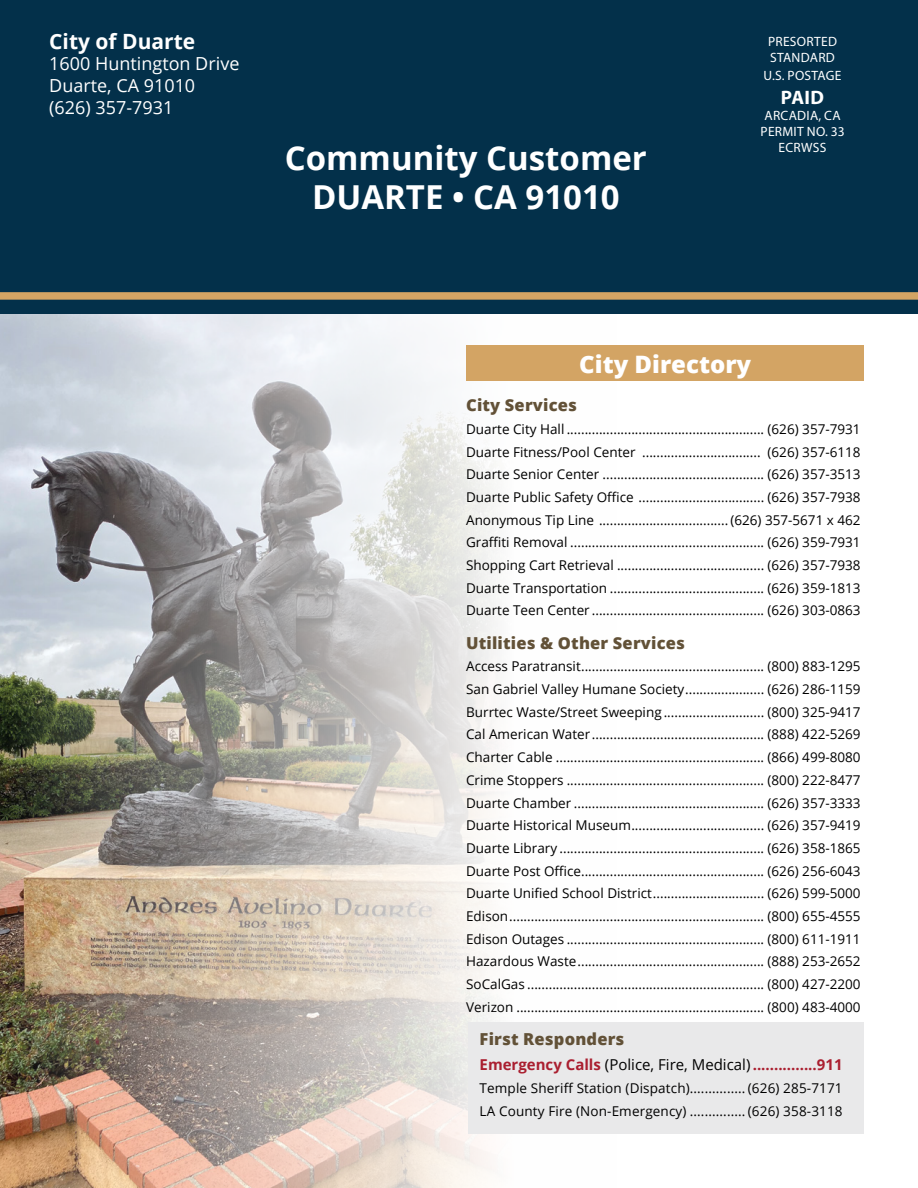
<style>
.page{position:relative;width:918px;height:1188px;background:#fff}
.page>*{position:absolute;margin:0;border:0;box-sizing:border-box;transform-origin:0 0}
.t1{font:700 33px/39.6px "Open Sans";color:#fff;text-align:center}
.t2{font:800 24px "Open Sans";color:#fff}
.t3{font:700 21px "Open Sans";color:#fff}
.t4{font:700 19.5px "Myriad Pro";color:#fff}
.t5{font:18px/21.6px "Open Sans";color:#fff}
.City_Directory_Title{font:800 16.5px "Open Sans";letter-spacing:.01em;color:#625137}
.Directory_Leader_Lin{font:700 15px "Open Sans";color:#aa1f30}
.Directory_Leader_Lin-2{font:13.5px "Open Sans";color:#000}
.Front_Matter_Body{font:13.5px "Open Sans";letter-spacing:.01em;color:#000}
.t6{font:13.5px/16.2px "Myriad Pro";letter-spacing:.02em;color:#fff}
.s1{font-weight:400;color:#000}
</style>
<div class="page">
<img style="left:0;top:313px;width:616px;height:875px">
<div style="left:468px;top:1022px;width:396px;height:112px;background:#e9e9ea"></div>
<div style="left:0;top:0;width:918px;height:313px;background:#03304a"></div>
<div style="left:0;top:292px;width:918px;height:8px;background:#d3a464"></div>
<div style="left:467px;top:346px;width:397px;height:35px;background:#d3a464"></div>
<h3 class="t3" style="left:49px;top:26px;width:147px">City of Duarte</h3>
<h3 class="t5" style="left:49px;top:53px;width:192px">1600 Huntington Drive<br>Duarte, CA 91010 (626) 357-7931</h3>
<h1 class="t1" style="left:285px;top:137px;width:364px">Community Customer<br>DUARTE • CA 91010</h1>
<p class="t6" style="left:768px;top:33px;width:70px">PRESORTED<br>STANDARD</p>
<p class="t6" style="left:764px;top:68px;width:79px">U.S. POSTAGE</p>
<h3 class="t4" style="left:781px;top:85px;width:45px">PAID</h3>
<p class="t6" style="left:761px;top:107px;width:85px;text-align:center">ARCADIA, CA<br>PERMIT NO. 33<br>ECRWSS</p>
<p class="t2" style="left:579px;top:346px;width:173px">City Directory</p>
<p class="City_Directory_Title" style="left:466px;top:393px;width:112px">City Services</p>
<p class="Directory_Leader_Lin-2" style="left:466px;top:420px;width:396px">Duarte City Hall ....................................................... (626) 357-7931</p>
<p class="Directory_Leader_Lin-2" style="left:466px;top:443px;width:396px">Duarte Fitness/Pool Center ................................. (626) 357-6118</p>
<p class="Directory_Leader_Lin-2" style="left:466px;top:465px;width:396px">Duarte Senior Center ............................................. (626) 357-3513</p>
<p class="Directory_Leader_Lin-2" style="left:466px;top:488px;width:396px">Duarte Public Safety Office ................................... (626) 357-7938</p>
<p class="Directory_Leader_Lin-2" style="left:466px;top:511px;width:396px">Anonymous Tip Line .................................... (626) 357-5671 x 462</p>
<p class="Directory_Leader_Lin-2" style="left:466px;top:533px;width:396px">Graffiti Removal ...................................................... (626) 359-7931</p>
<p class="Directory_Leader_Lin-2" style="left:466px;top:556px;width:396px">Shopping Cart Retrieval ......................................... (626) 357-7938</p>
<p class="Directory_Leader_Lin-2" style="left:466px;top:579px;width:396px">Duarte Transportation ........................................... (626) 359-1813</p>
<p class="Directory_Leader_Lin-2" style="left:466px;top:601px;width:396px">Duarte Teen Center ................................................ (626) 303-0863</p>
<p class="City_Directory_Title" style="left:466px;top:630px;width:220px">Utilities &amp; Other Services</p>
<p class="Directory_Leader_Lin-2" style="left:466px;top:657px;width:396px">Access Paratransit................................................... (800) 883-1295</p>
<p class="Directory_Leader_Lin-2" style="left:466px;top:680px;width:396px">San Gabriel Valley Humane Society...................... (626) 286-1159</p>
<p class="Directory_Leader_Lin-2" style="left:466px;top:703px;width:396px">Burrtec Waste/Street Sweeping ............................ (800) 325-9417</p>
<p class="Directory_Leader_Lin-2" style="left:466px;top:725px;width:396px">Cal American Water ................................................ (888) 422-5269</p>
<p class="Directory_Leader_Lin-2" style="left:466px;top:748px;width:396px">Charter Cable .......................................................... (866) 499-8080</p>
<p class="Directory_Leader_Lin-2" style="left:466px;top:771px;width:396px">Crime Stoppers ....................................................... (800) 222-8477</p>
<p class="Directory_Leader_Lin-2" style="left:466px;top:793px;width:396px">Duarte Chamber ..................................................... (626) 357-3333</p>
<p class="Directory_Leader_Lin-2" style="left:466px;top:816px;width:396px">Duarte Historical Museum..................................... (626) 357-9419</p>
<p class="Directory_Leader_Lin-2" style="left:466px;top:839px;width:396px">Duarte Library ......................................................... (626) 358-1865</p>
<p class="Directory_Leader_Lin-2" style="left:466px;top:861px;width:396px">Duarte Post Office................................................... (626) 256-6043</p>
<p class="Directory_Leader_Lin-2" style="left:466px;top:884px;width:396px">Duarte Unified School District............................... (626) 599-5000</p>
<p class="Directory_Leader_Lin-2" style="left:466px;top:907px;width:396px">Edison....................................................................... (800) 655-4555</p>
<p class="Directory_Leader_Lin-2" style="left:466px;top:929px;width:396px">Edison Outages ....................................................... (800) 611-1911</p>
<p class="Directory_Leader_Lin-2" style="left:466px;top:952px;width:396px">Hazardous Waste.................................................... (888) 253-2652</p>
<p class="Directory_Leader_Lin-2" style="left:466px;top:975px;width:396px">SoCalGas .................................................................. (800) 427-2200</p>
<p class="Directory_Leader_Lin-2" style="left:466px;top:997px;width:396px">Verizon ..................................................................... (800) 483-4000</p>
<p class="City_Directory_Title" style="left:480px;top:1026px;width:146px">First Responders</p>
<p class="Directory_Leader_Lin" style="left:480px;top:1054px;width:365px">Emergency Calls <span class="s1">(Police, Fire, Medical)</span> ...............911</p>
<p class="Front_Matter_Body" style="left:480px;top:1078px;width:365px">Temple Sheriff Station (Dispatch)............... (626) 285-7171</p>
<p class="Front_Matter_Body" style="left:480px;top:1101px;width:365px">LA County Fire (Non-Emergency) ............... (626) 358-3118</p>
</div>
